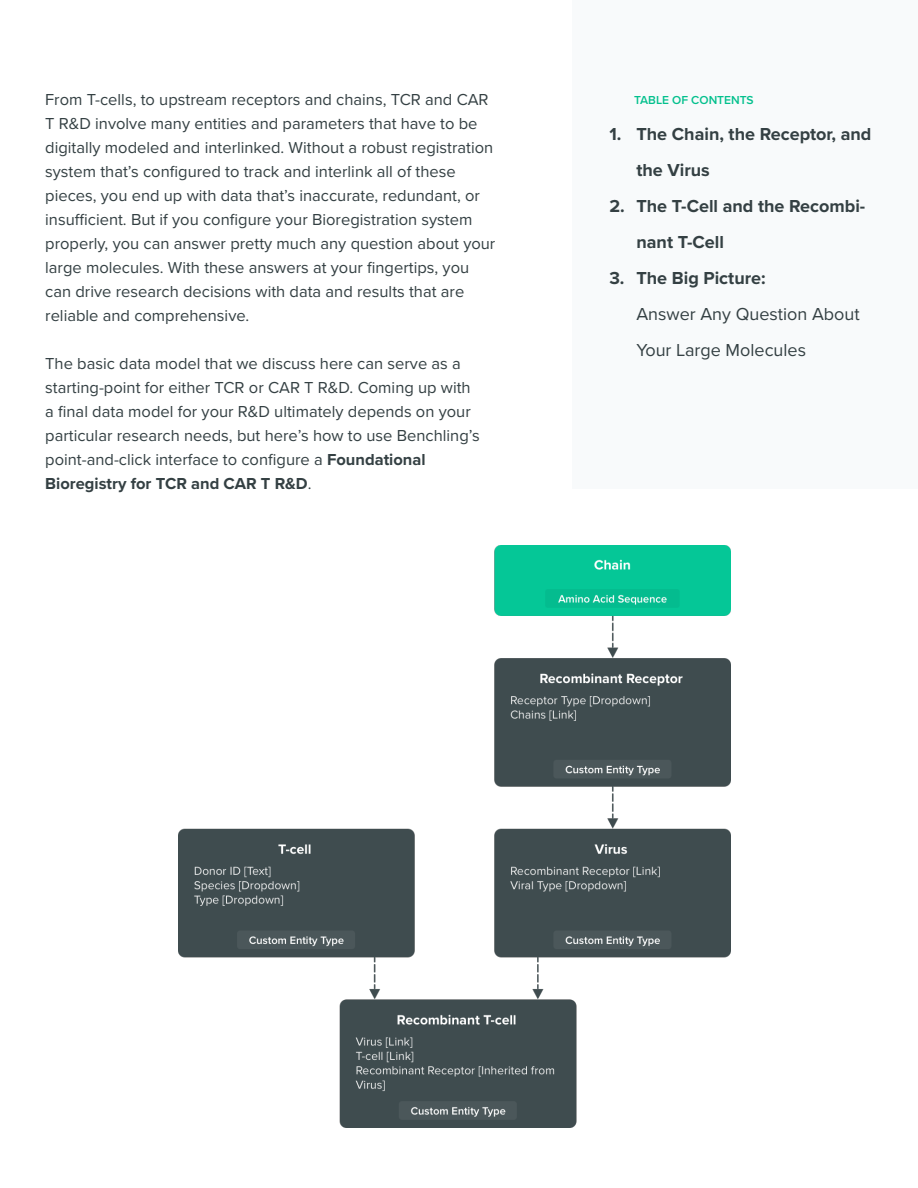
<style>
.page{position:relative;width:918px;height:1188px;background:#fff}
.page>*{position:absolute;margin:0;border:0;box-sizing:border-box;transform-origin:0 0}
.t1{font:700 18px/36px "Proxima Nova";color:#344043}
.lil_headers{font:18px/36px "Proxima Nova";color:#344043}
.First_paragraph{font:16.5px/24px "Proxima Nova";color:#344043}
.t2{font:600 12px "Proxima Nova";color:#03c08d}
.s1{font-weight:700}
</style>
<div class="page">
<div style="left:572px;top:0;width:346px;height:489px;background:#f8fafb"></div>
<img style="left:178px;top:545px;width:552px;height:583px">
<p class="First_paragraph" style="left:45px;top:87px;width:452px">From T-cells, to upstream receptors and chains, TCR and CAR T R&amp;D involve many entities and parameters that have to be digitally modeled and interlinked. Without a robust registration system that’s configured to track and interlink all of these pieces, you end up with data that’s inaccurate, redundant, or insufficient. But if you configure your Bioregistration system properly, you can answer pretty much any question about your large molecules. With these answers at your fingertips, you can drive research decisions with data and results that are reliable and comprehensive.</p>
<p class="First_paragraph" style="left:45px;top:351px;width:436px">The basic data model that we discuss here can serve as a starting-point for either TCR or CAR T R&amp;D. Coming up with a final data model for your R&amp;D ultimately depends on your particular research needs, but here’s how to use Benchling’s point-and-click interface to configure a <span class="s1">Foundational Bioregistry for TCR and CAR T R&amp;D</span>.</p>
<p class="t2" style="left:634px;top:91px;width:121px">TABLE OF CONTENTS</p>
<p class="t1" style="left:636px;top:116px;width:237px;text-indent:-27px">1. The Chain, the Receptor, and the Virus</p>
<p class="t1" style="left:636px;top:188px;width:230px;text-indent:-27px">2. The T-Cell and the Recombi&shy;nant T-Cell</p>
<p class="t1" style="left:609px;top:260px;width:158px">3. The Big Picture:</p>
<p class="lil_headers" style="left:636px;top:295px;width:225px">Answer Any Question About<br>Your Large Molecules</p>
</div>
